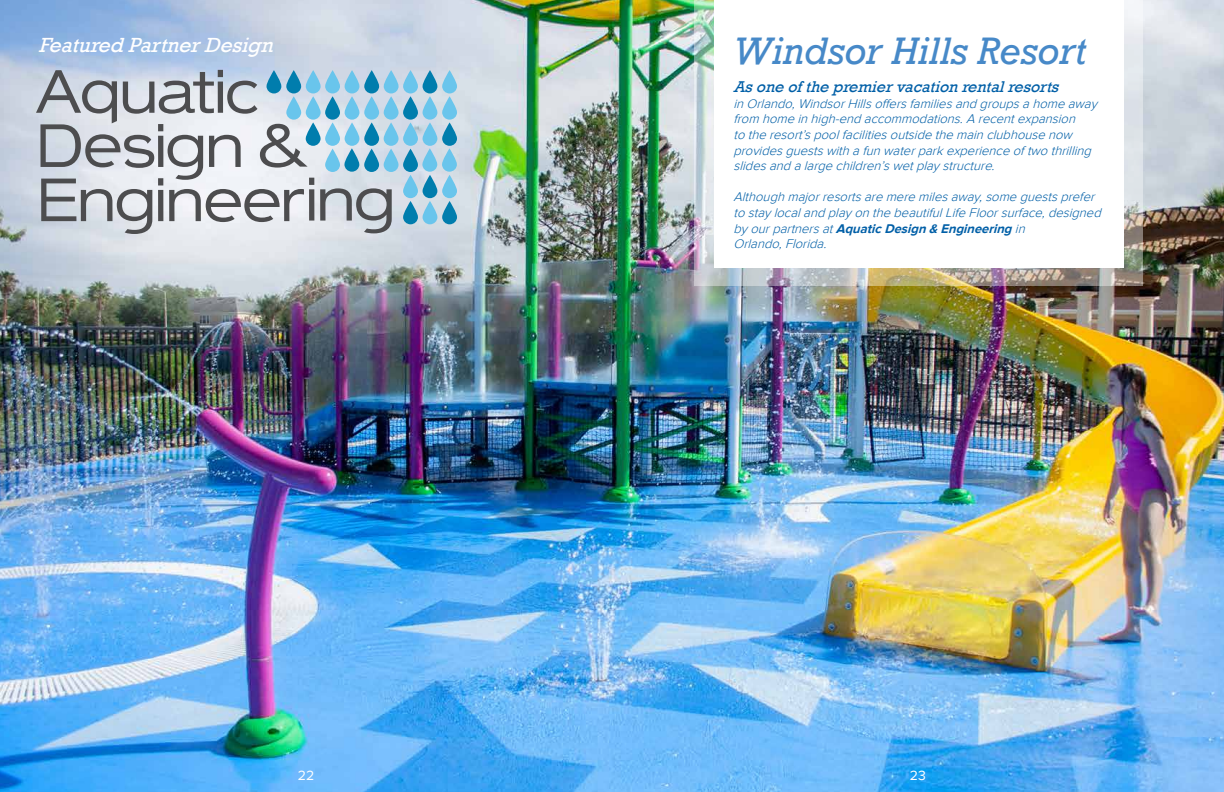
<style>
.page{position:relative;width:1224px;height:792px;background:#fff}
.page>*{position:absolute;margin:0;border:0;box-sizing:border-box;transform-origin:0 0}
.t1{font:italic 36px "Rockwell";color:#4789c8}
.t2{font:italic 21px "Rockwell";color:#fff}
.t3{font:italic 16px "Rockwell";color:#005fa7}
.t4{font:14px "Proxima Nova";color:#fff}
.t5{font:italic 300 13px/15.6px "Proxima Nova";color:#005fa7}
.s1{font-weight:700}
</style>
<div class="page">
<img style="left:0;top:0;width:1224px;height:792px">
<img style="left:694px;top:0;width:448px;height:286px">
<div style="left:714px;top:0;width:409px;height:268px;background:#fff"></div>
<svg style="left:364px;top:72px;width:15px;height:21px"></svg>
<svg style="left:364px;top:124px;width:15px;height:22px"></svg>
<svg style="left:403px;top:72px;width:15px;height:21px"></svg>
<svg style="left:423px;top:72px;width:14px;height:21px"></svg>
<svg style="left:423px;top:98px;width:14px;height:22px"></svg>
<svg style="left:423px;top:124px;width:14px;height:22px"></svg>
<svg style="left:423px;top:176px;width:14px;height:22px"></svg>
<svg style="left:364px;top:98px;width:15px;height:22px"></svg>
<svg style="left:364px;top:150px;width:15px;height:22px"></svg>
<svg style="left:422px;top:150px;width:15px;height:22px"></svg>
<svg style="left:423px;top:202px;width:14px;height:22px"></svg>
<svg style="left:403px;top:98px;width:15px;height:22px"></svg>
<svg style="left:403px;top:150px;width:15px;height:22px"></svg>
<svg style="left:403px;top:176px;width:15px;height:22px"></svg>
<svg style="left:403px;top:202px;width:15px;height:22px"></svg>
<svg style="left:403px;top:124px;width:15px;height:22px"></svg>
<svg style="left:442px;top:72px;width:15px;height:21px"></svg>
<svg style="left:442px;top:98px;width:15px;height:22px"></svg>
<svg style="left:442px;top:124px;width:15px;height:22px"></svg>
<svg style="left:442px;top:176px;width:15px;height:22px"></svg>
<svg style="left:442px;top:150px;width:15px;height:22px"></svg>
<svg style="left:442px;top:202px;width:15px;height:22px"></svg>
<svg style="left:384px;top:72px;width:15px;height:21px"></svg>
<svg style="left:384px;top:98px;width:15px;height:22px"></svg>
<svg style="left:384px;top:150px;width:15px;height:22px"></svg>
<svg style="left:384px;top:124px;width:15px;height:22px"></svg>
<svg style="left:325px;top:72px;width:15px;height:21px"></svg>
<svg style="left:345px;top:72px;width:14px;height:21px"></svg>
<svg style="left:345px;top:98px;width:14px;height:22px"></svg>
<svg style="left:345px;top:124px;width:14px;height:22px"></svg>
<svg style="left:344px;top:150px;width:15px;height:22px"></svg>
<svg style="left:325px;top:98px;width:15px;height:22px"></svg>
<svg style="left:325px;top:150px;width:15px;height:22px"></svg>
<svg style="left:325px;top:124px;width:15px;height:22px"></svg>
<svg style="left:306px;top:72px;width:15px;height:21px"></svg>
<svg style="left:306px;top:98px;width:15px;height:22px"></svg>
<svg style="left:306px;top:124px;width:15px;height:22px"></svg>
<svg style="left:320px;top:188px;width:72px;height:45px;background:#acb0b6"></svg>
<svg style="left:36px;top:70px;width:278px;height:164px;background:#bdc3ca"></svg>
<h2 class="t2" style="left:38px;top:33px;width:242px">Featured PartnerDesign</h2>
<h1 class="t1" style="left:733px;top:29px;width:355px">Windsor Hills Resort</h1>
<p class="t3" style="left:733px;top:78px;width:331px">Asoneof thepremiervacationrentalresorts</p>
<p class="t5" style="left:733px;top:96px;width:369px">inOrlando,WindsorHillsoffersfamiliesandgroupsahomeaway from homeinhigh-endaccommodations.A recentexpansion totheresort’spoolfacilitiesoutsidethemainclubhousenow providesguestswithafunwaterparkexperienceof twothrilling slidesandalargechildren’swetplaystructure.</p>
<p class="t5" style="left:733px;top:189px;width:373px">Althoughmajorresortsaremeremilesaway,someguestsprefer tostaylocalandplayonthebeautifulLifeFloorsurface,designed byourpartnersat<span class="s1">AquaticDesign&amp; Engineering</span>in Orlando,Florida.</p>
<p class="t4" style="left:298px;top:767px;width:18px">22</p>
<p class="t4" style="left:910px;top:767px;width:18px">23</p>
</div>
